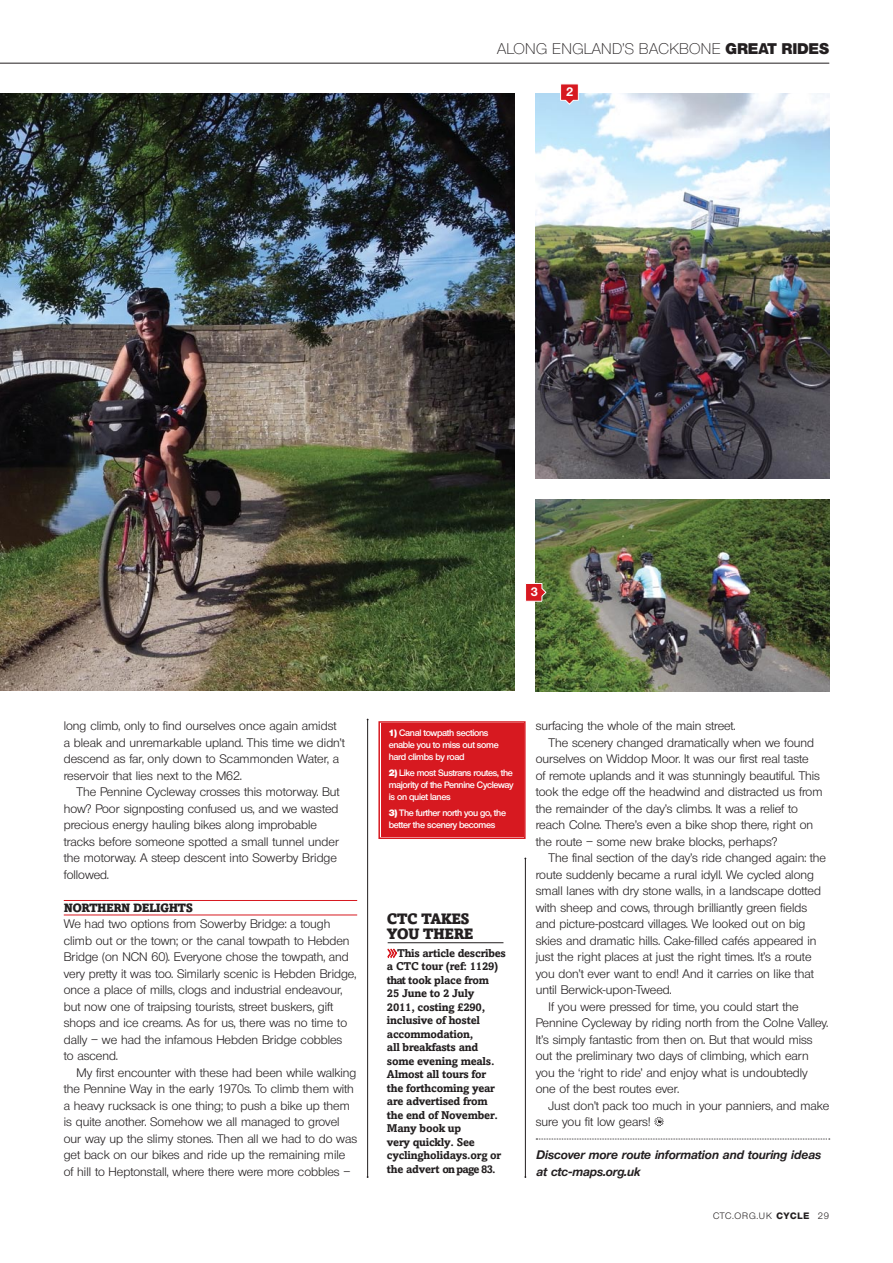
<style>
.page{position:relative;width:893px;height:1263px;background:#fff}
.page>*{position:absolute;margin:0;border:0;box-sizing:border-box;transform-origin:0 0}
.t1{font:300 15px "Olnova";letter-spacing:.02em;color:#231f20}
.t2{font:900 15px/15px "Amasis";letter-spacing:-.04em;color:#231f20}
.Answer_2ndPara{font:12px/16.5px "Olnova";color:#231f20}
.Answer_2ndPara-2{font:italic 700 12px/16.5px "Olnova";color:#231f20}
.Answer_2ndPara-3{font:900 12px "Amasis";letter-spacing:-.05em;color:#231f20}
.t3{font:700 12px "Olnova";color:#fff}
.t4{font:700 11.25px/13.5px "Amasis";letter-spacing:-.02em;color:#231f20}
.t5{font:600 9px/12px "Olnova";letter-spacing:-.035em;color:#fff}
.t6{font:9px "Olnova";letter-spacing:.1em;color:#231f20}
.s1{font-weight:800}
</style>
<div class="page">
<hr style="left:0;top:63px;width:829px;height:1px;background:#231f20">
<img style="left:0;top:94px;width:514px;height:597px">
<img style="left:536px;top:94px;width:293px;height:385px">
<img style="left:536px;top:500px;width:293px;height:191px">
<div style="left:378px;top:721px;width:148px;height:118px;background:#d71920"></div>
<div style="left:381px;top:724px;width:142px;height:112px;border:1px solid #d71920"></div>
<hr style="left:367px;top:719px;width:1px;height:458px;background:#231f20">
<hr style="left:525px;top:858px;width:1px;height:319px;background:#231f20">
<hr style="left:64px;top:914px;width:293px;height:1px;background:#d71920">
<hr style="left:64px;top:900px;width:293px;height:1px;background:#d71920">
<svg style="left:536px;top:1139px;width:294px;height:1px"></svg>
<svg style="left:654px;top:1117px;width:10px;height:9px"></svg>
<div style="left:656px;top:1118px;width:6px;height:7px;border:1px solid #fff;border-radius:50%"></div>
<svg style="left:387px;top:949px;width:11px;height:10px"></svg>
<hr style="left:388px;top:942px;width:115px;height:1px;background:#231f20">
<svg style="left:526px;top:582px;width:21px;height:20px"></svg>
<svg style="left:560px;top:84px;width:19px;height:22px"></svg>
<p class="t1" style="left:497px;top:40px;width:334px">ALONG ENGLAND’S BACKBONE <span class="s1">GREAT RIDES</span></p>
<p class="t3" style="left:566px;top:85px;width:9px">2</p>
<p class="t3" style="left:531px;top:585px;width:9px">3</p>
<p class="Answer_2ndPara" style="left:64px;top:718px;width:282px">long climb, only to find ourselves once again amidst a bleak and unremarkable upland. This time we didn’t descend as far, only down to Scammonden Water, a reservoir that lies next to the M62.</p>
<p class="Answer_2ndPara" style="left:64px;top:784px;width:277px;text-indent:13px">The Pennine Cycleway crosses this motorway. But how? Poor signposting confused us, and we wasted precious energy hauling bikes along improbable tracks before someone spotted a small tunnel under the motorway. A steep descent into Sowerby Bridge followed.</p>
<p class="Answer_2ndPara-3" style="left:64px;top:900px;width:131px">NORTHERN DELIGHTS</p>
<p class="Answer_2ndPara" style="left:64px;top:916px;width:294px">We had two options from Sowerby Bridge: a tough climb out or the town; or the canal towpath to Hebden Bridge (on NCN 60). Everyone chose the towpath, and very pretty it was too. Similarly scenic is Hebden Bridge, once a place of mills, clogs and industrial endeavour, but now one of traipsing tourists, street buskers, gift shops and ice creams. As for us, there was no time to dally – we had the infamous Hebden Bridge cobbles<br>to ascend.</p>
<p class="Answer_2ndPara" style="left:64px;top:1064px;width:295px;text-indent:13px">My first encounter with these had been while walking the Pennine Way in the early 1970s. To climb them with a heavy rucksack is one thing; to push a bike up them is quite another. Somehow we all managed to grovel our way up the slimy stones. Then all we had to do was get back on our bikes and ride up the remaining mile of hill to Heptonstall, where there were more cobbles –</p>
<p class="t5" style="left:389px;top:726px;width:112px"><span class="s1">1)</span> Canal towpath sections enable you to miss out some hard climbs by road</p>
<p class="t5" style="left:389px;top:767px;width:126px;text-align:justify"><span class="s1">2)</span> Like most Sustrans routes, the majority of the Pennine Cycleway is on quiet lanes</p>
<p class="t5" style="left:389px;top:807px;width:119px"><span class="s1">3)</span> The further north you go, the better the scenery becomes</p>
<p class="t2" style="left:387px;top:910px;width:88px">CTC TAKES<br>YOU THERE</p>
<p class="t4" style="left:387px;top:946px;width:121px;text-indent:10px">This article describes a CTC tour (ref: 1129) that took place from<br>25 June to 2 July<br>2011, costing £290, inclusive of hostel accommodation,<br>all breakfasts and some evening meals.<br>Almost all tours for<br>the forthcoming year are advertised from the end of November.<br>Many book up<br>very quickly. See cyclingholidays.org or the advert on page 83.</p>
<p class="Answer_2ndPara" style="left:536px;top:718px;width:201px">surfacing the whole of the main street.</p>
<p class="Answer_2ndPara" style="left:536px;top:734px;width:288px;text-indent:13px">The scenery changed dramatically when we found ourselves on Widdop Moor. It was our first real taste<br>of remote uplands and it was stunningly beautiful. This took the edge off the headwind and distracted us from the remainder of the day’s climbs. It was a relief to reach Colne. There’s even a bike shop there, right on the route – some new brake blocks, perhaps?</p>
<p class="Answer_2ndPara" style="left:536px;top:850px;width:292px;text-indent:13px">The final section of the day’s ride changed again: the route suddenly became a rural idyll. We cycled along small lanes with dry stone walls, in a landscape dotted with sheep and cows, through brilliantly green fields and picture-postcard villages. We looked out on big skies and dramatic hills. Cake-filled cafés appeared in just the right places at just the right times. It’s a route you don’t ever want to end! And it carries on like that until Berwick-upon-Tweed.</p>
<p class="Answer_2ndPara" style="left:536px;top:998px;width:294px;text-indent:13px">If you were pressed for time, you could start the Pennine Cycleway by riding north from the Colne Valley.<br>It’s simply fantastic from then on. But that would miss out the preliminary two days of climbing, which earn you the ‘right to ride’ and enjoy what is undoubtedly one of the best routes ever.</p>
<p class="Answer_2ndPara" style="left:536px;top:1097px;width:295px;text-indent:13px">Just don’t pack too much in your panniers, and make sure you fit low gears!</p>
<p class="Answer_2ndPara-2" style="left:536px;top:1147px;width:286px">Discover more route information and touring ideas at ctc-maps.org.uk</p>
<p class="t6" style="left:713px;top:1210px;width:118px">CTC.ORG.UK <span class="s1">CYCLE</span> 29</p>
</div>
